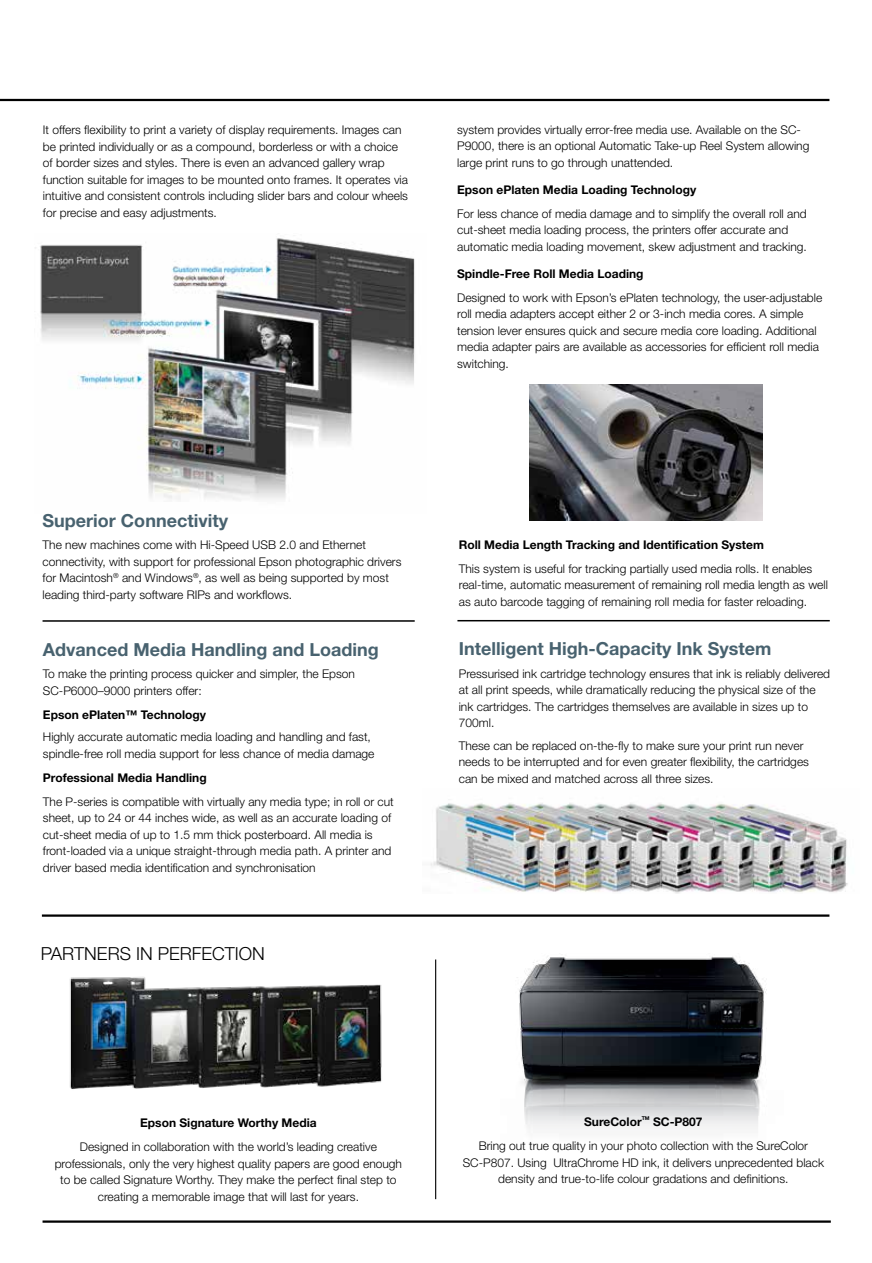
<style>
.page{position:relative;width:872px;height:1263px;background:#fff}
.page>*{position:absolute;margin:0;border:0;box-sizing:border-box;transform-origin:0 0}
.t1{font:700 18px "Helvetica Neue LT Std";color:#48626f}
.t2{font:300 18px "Helvetica Neue LT Std";color:#000}
.t3{font:300 12px/16.5px "Helvetica Neue LT Std";color:#000}
.t4{font:700 12px "Helvetica Neue LT Std";color:#000}
.t5{font:700 5.25px "Helvetica Neue LT Std";color:#000}
</style>
<div class="page">
<img style="left:35px;top:238px;width:380px;height:262px">
<img style="left:530px;top:384px;width:233px;height:136px">
<hr style="left:0;top:99px;width:829px;height:2px;background:#000">
<hr style="left:43px;top:620px;width:372px;height:2px;background:#000">
<hr style="left:457px;top:620px;width:372px;height:1px;background:#000">
<img style="left:430px;top:803px;width:418px;height:90px">
<img style="left:69px;top:977px;width:313px;height:112px">
<hr style="left:43px;top:1220px;width:788px;height:3px;background:#000">
<hr style="left:42px;top:914px;width:787px;height:3px;background:#000">
<hr style="left:435px;top:959px;width:1px;height:240px;background:#000">
<img style="left:517px;top:956px;width:250px;height:173px">
<p class="t3" style="left:43px;top:121px;width:366px">It offers flexibility to print a variety of display requirements. Images can be printed individually or as a compound, borderless or with a choice of border sizes and styles. There is even an advanced gallery wrap function suitable for images to be mounted onto frames. It operates via intuitive and consistent controls including slider bars and colour wheels for precise and easy adjustments.</p>
<p class="t3" style="left:457px;top:121px;width:354px">system provides virtually error-free media use. Available on the SC-<br>P9000, there is an optional Automatic Take-up Reel System allowing large print runs to go through unattended.</p>
<p class="t4" style="left:457px;top:182px;width:241px">Epson ePlaten Media Loading Technology</p>
<p class="t3" style="left:457px;top:205px;width:351px">For less chance of media damage and to simplify the overall roll and cut-sheet media loading process, the printers offer accurate and automatic media loading movement, skew adjustment and tracking.</p>
<p class="t4" style="left:457px;top:266px;width:188px">Spindle-Free Roll Media Loading</p>
<p class="t3" style="left:457px;top:289px;width:366px">Designed to work with Epson’s ePlaten technology, the user-adjustable roll media adapters accept either 2 or 3-inch media cores. A simple tension lever ensures quick and secure media core loading. Additional media adapter pairs are available as accessories for efficient roll media switching.</p>
<h1 class="t1" style="left:43px;top:509px;width:187px">Superior Connectivity</h1>
<p class="t3" style="left:43px;top:536px;width:360px">The new machines come with Hi-Speed USB 2.0 and Ethernet connectivity, with support for professional Epson photographic drivers for Macintosh<sup>®</sup> and Windows<sup>®</sup>, as well as being supported by most leading third-party software RIPs and workflows.</p>
<h1 class="t1" style="left:43px;top:638px;width:337px">Advanced Media Handling and Loading</h1>
<p class="t3" style="left:43px;top:665px;width:313px">To make the printing process quicker and simpler, the Epson<br>SC-P6000–9000 printers offer:</p>
<p class="t4" style="left:43px;top:707px;width:165px">Epson ePlaten™ Technology</p>
<p class="t3" style="left:43px;top:728px;width:333px">Highly accurate automatic media loading and handling and fast, spindle-free roll media support for less chance of media damage</p>
<p class="t4" style="left:43px;top:770px;width:165px">Professional Media Handling</p>
<p class="t3" style="left:43px;top:793px;width:352px">The P-series is compatible with virtually any media type; in roll or cut sheet, up to 24 or 44 inches wide, as well as an accurate loading of cut-sheet media of up to 1.5 mm thick posterboard. All media is front-loaded via a unique straight-through media path. A printer and driver based media identification and synchronisation</p>
<h1 class="t2" style="left:41px;top:942px;width:225px">PARTNERS IN PERFECTION</h1>
<p class="t4" style="left:459px;top:537px;width:307px">Roll Media Length Tracking and Identification System</p>
<p class="t3" style="left:459px;top:560px;width:370px">This system is useful for tracking partially used media rolls. It enables real-time, automatic measurement of remaining roll media length as well as auto barcode tagging of remaining roll media for faster reloading.</p>
<h1 class="t1" style="left:459px;top:637px;width:314px">Intelligent High-Capacity Ink System</h1>
<p class="t3" style="left:459px;top:665px;width:373px">Pressurised ink cartridge technology ensures that ink is reliably delivered at all print speeds, while dramatically reducing the physical size of the ink cartridges. The cartridges themselves are available in sizes up to 700ml.</p>
<p class="t3" style="left:459px;top:737px;width:352px">These can be replaced on-the-fly to make sure your print run never needs to be interrupted and for even greater flexibility, the cartridges can be mixed and matched across all three sizes.</p>
<p class="t4" style="left:140px;top:1115px;width:178px">Epson Signature Worthy Media</p>
<p class="t3" style="left:55px;top:1138px;width:349px;text-align:center">Designed in collaboration with the world’s leading creative professionals, only the very highest quality papers are good enough to be called Signature Worthy. They make the perfect final step to creating a memorable image that will last for years.</p>
<p class="t4" style="left:584px;top:1115px;width:59px">SureColor</p>
<p class="t5" style="left:641px;top:1115px;width:9px">TM</p>
<p class="t4" style="left:653px;top:1115px;width:51px">SC-P807</p>
<p class="t3" style="left:463px;top:1138px;width:363px;text-align:center">Bring out true quality in your photo collection with the SureColor<br>SC-P807. Using UltraChrome HD ink, it delivers unprecedented black density and true-to-life colour gradations and definitions.</p>
</div>
